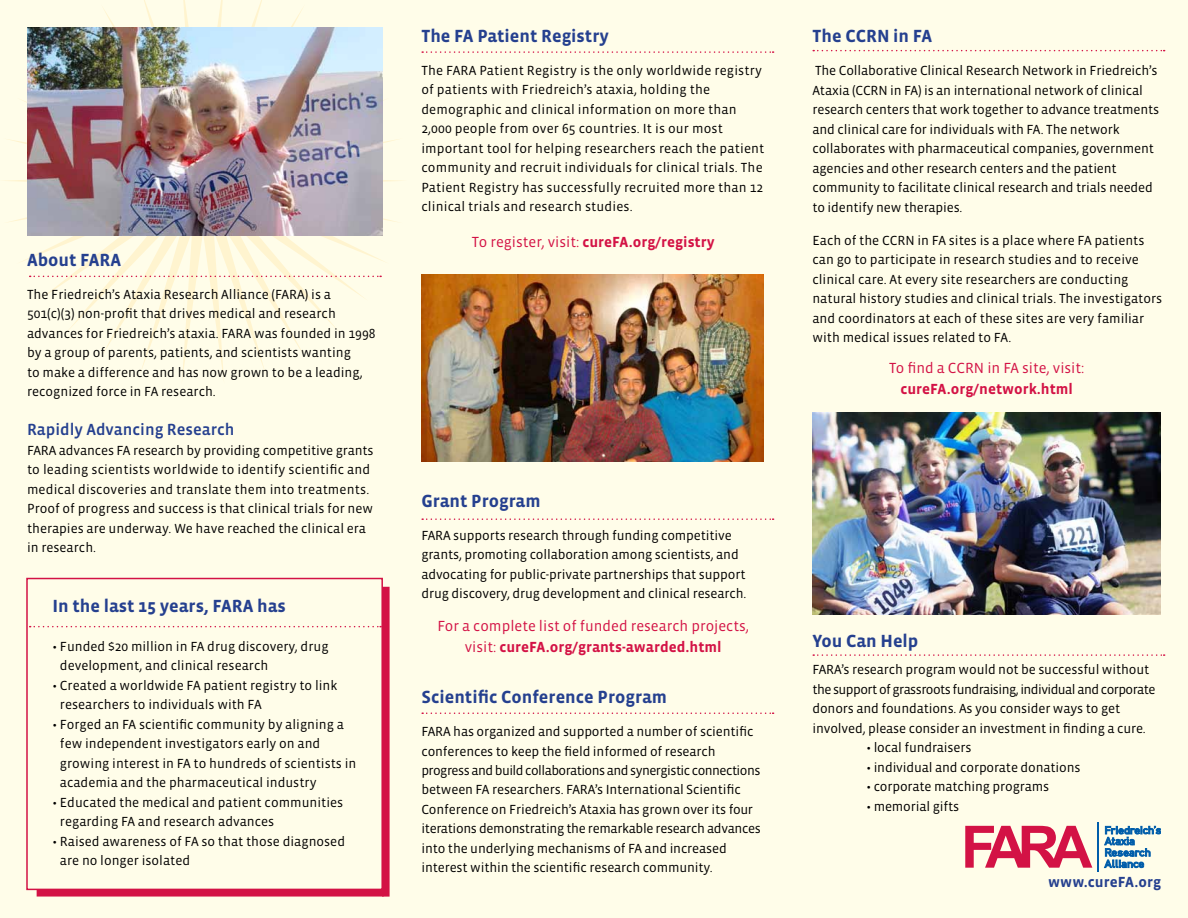
<style>
.page{position:relative;width:1188px;height:918px;background:#fffde9}
.page>*{position:absolute;margin:0;border:0;box-sizing:border-box;transform-origin:0 0}
.t1{font:700 18px "Vista Sans";color:#25408f}
.t2{font:16.5px "Vista Sans Med";color:#25408f}
.t3{font:15px/21px "Vista Sans";color:#d31245;text-align:center}
.t4{font:700 15px "Vista Sans";color:#d31245}
.t5{font:700 15px "Vista Sans";color:#25408f}
.t6{font:13.5px/19.5px "Vista Sans";color:#000}
.s1{font-weight:400}
.s2{font-weight:700}
</style>
<div class="page">
<div style="left:382px;top:587px;width:8px;height:310px;background:#d31245"></div>
<div style="left:37px;top:889px;width:347px;height:8px;background:#d31245"></div>
<div style="left:26px;top:578px;width:357px;height:312px;border:2px solid #d31245"></div>
<svg style="left:422px;top:51px;width:352px;height:2px"></svg>
<svg style="left:813px;top:50px;width:352px;height:1px"></svg>
<svg style="left:4px;top:0;width:398px;height:379px"></svg>
<svg style="left:422px;top:518px;width:352px;height:2px"></svg>
<svg style="left:30px;top:276px;width:351px;height:1px"></svg>
<svg style="left:30px;top:626px;width:351px;height:1px"></svg>
<img style="left:27px;top:27px;width:355px;height:209px">
<svg style="left:813px;top:654px;width:352px;height:2px"></svg>
<img style="left:812px;top:413px;width:349px;height:201px">
<svg style="left:1104px;top:826px;width:57px;height:42px"></svg>
<hr style="left:1097px;top:822px;width:1px;height:49px;background:#005daa">
<svg style="left:965px;top:826px;width:127px;height:42px"></svg>
<svg style="left:422px;top:712px;width:352px;height:2px"></svg>
<img style="left:421px;top:274px;width:342px;height:188px">
<h1 class="t1" style="left:27px;top:251px;width:96px">About FARA</h1>
<p class="t6" style="left:27px;top:285px;width:350px">The Friedreich’s Ataxia Research Alliance (FARA) is a 501(c)(3) non-profit that drives medical and research advances for Friedreich’s ataxia. FARA was founded in 1998 by a group of parents, patients, and scientists wanting<br>to make a difference and has now grown to be a leading, recognized force in FA research.</p>
<p class="t2" style="left:27px;top:422px;width:209px">Rapidly Advancing Research</p>
<p class="t6" style="left:27px;top:441px;width:348px">FARA advances FA research by providing competitive grants to leading scientists worldwide to identify scientific and medical discoveries and translate them into treatments.<br>Proof of progress and success is that clinical trials for new therapies are underway. We have reached the clinical era in research.</p>
<h1 class="t1" style="left:52px;top:597px;width:235px">I n the last 15 years, FARA has</h1>
<p class="t6" style="left:60px;top:637px;width:270px;text-indent:-8px">• Funded $20 million in FA drug discovery, drug development, and clinical research</p>
<p class="t6" style="left:60px;top:676px;width:279px;text-indent:-8px">• Created a worldwide FA patient registry to link researchers to individuals with FA</p>
<p class="t6" style="left:60px;top:715px;width:298px;text-indent:-8px">• Forged an FA scientific community by aligning a few independent investigators early on and growing interest in FA to hundreds of scientists in academia and the pharmaceutical industry</p>
<p class="t6" style="left:60px;top:793px;width:285px;text-indent:-8px">• Educated the medical and patient communities regarding FA and research advances</p>
<p class="t6" style="left:60px;top:832px;width:287px;text-indent:-8px">• Raised awareness of FA so that those diagnosed are no longer isolated</p>
<h1 class="t1" style="left:421px;top:27px;width:189px">The FA Patient Registry</h1>
<p class="t6" style="left:421px;top:61px;width:344px">The FARA Patient Registry is the only worldwide registry of patients with Friedreich’s ataxia, holding the demographic and clinical information on more than 2,000 people from over 65 countries. It is our most important tool for helping researchers reach the patient community and recruit individuals for clinical trials. The Patient Registry has successfully recruited more than 12 clinical trials and research studies.</p>
<p class="t4" style="left:472px;top:234px;width:244px"><span class="s1">To register, visit:</span> cureFA.org/registry</p>
<h1 class="t1" style="left:421px;top:491px;width:121px">Grant Program</h1>
<p class="t6" style="left:421px;top:526px;width:326px">FARA supports research through funding competitive grants, promoting collaboration among scientists, and advocating for public-private partnerships that support drug discovery, drug development and clinical research.</p>
<p class="t3" style="left:437px;top:615px;width:313px">For a complete list of funded research projects, visit: <span class="s2">cureFA.org/grants-awarded.html</span></p>
<h1 class="t1" style="left:421px;top:688px;width:247px">Scientific Conference Program</h1>
<p class="t6" style="left:421px;top:722px;width:341px">FARA has organized and supported a number of scientific conferences to keep the field informed of research progress and build collaborations and synergistic connections between FA researchers. FARA’s International Scientific Conference on Friedreich’s Ataxia has grown over its four iterations demonstrating the remarkable research advances into the underlying mechanisms of FA and increased interest within the scientific research community.</p>
<h1 class="t1" style="left:812px;top:27px;width:121px">The CCRN in FA</h1>
<p class="t6" style="left:812px;top:61px;width:348px">The Collaborative Clinical Research Network in Friedreich’s Ataxia (CCRN in FA) is an international network of clinical research centers that work together to advance treatments and clinical care for individuals with FA. The network collaborates with pharmaceutical companies, government agencies and other research centers and the patient community to facilitate clinical research and trials needed to identify new therapies.</p>
<p class="t6" style="left:812px;top:231px;width:351px">Each of the CCRN in FA sites is a place where FA patients can go to participate in research studies and to receive clinical care. At every site researchers are conducting natural history studies and clinical trials. The investigators and coordinators at each of these sites are very familiar with medical issues related to FA.</p>
<p class="t3" style="left:889px;top:358px;width:197px">To find a CCRN in FA site, visit:</p>
<p class="t4" style="left:900px;top:381px;width:174px">cureFA.org/network.html</p>
<h1 class="t1" style="left:812px;top:632px;width:107px">You Can Help</h1>
<p class="t6" style="left:812px;top:660px;width:344px">FARA’s research program would not be successful without the support of grassroots fundraising, individual and corporate donors and foundations. As you consider ways to get involved, please consider an investment in finding a cure.</p>
<p class="t6" style="left:866px;top:738px;width:107px">• local fundraisers</p>
<p class="t6" style="left:866px;top:758px;width:216px">• individual and corporate donations</p>
<p class="t6" style="left:866px;top:777px;width:184px">• corporate matching programs</p>
<p class="t6" style="left:866px;top:797px;width:94px">• memorial gifts</p>
<p class="t5" style="left:1048px;top:875px;width:114px">www.cureFA.org</p>
</div>
